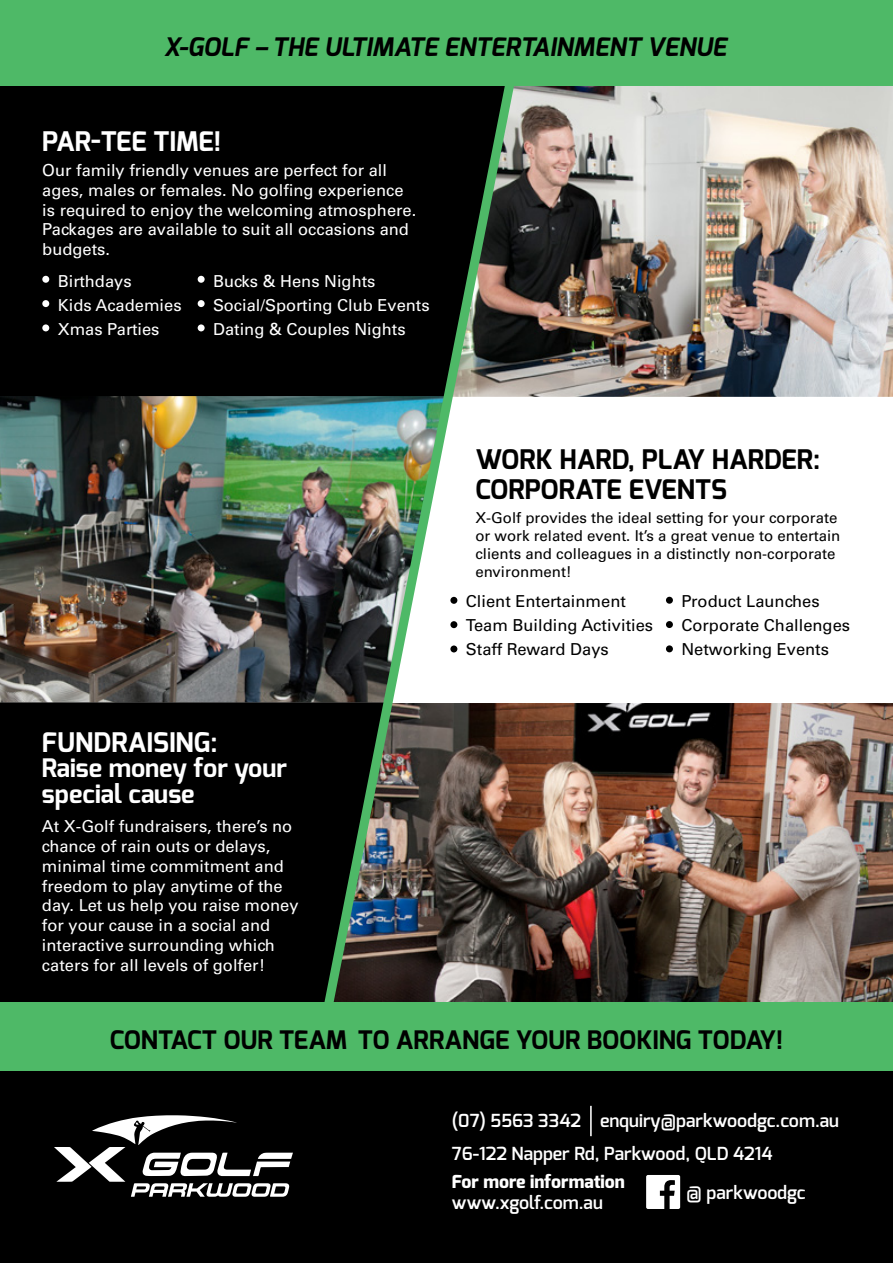
<style>
.page{position:relative;width:893px;height:1263px;background:#fff}
.page>*{position:absolute;margin:0;border:0;box-sizing:border-box;transform-origin:0 0}
.t1{font:700 27px "Exo";color:#000}
.t2{font:700 27px "Exo";color:#fff}
.t3{font:700 25.5px "Exo";color:#000}
.t4{font:italic 700 25.5px "Exo";color:#000}
.t5{font:700 25.5px/25.5px "Exo";color:#fff}
.t6{font:600 18px/32.8px "Exo";color:#fff}
.t7{font:800 18px "Exo";letter-spacing:-.01em;color:#fff}
.t8{font:16.5px/19.8px "Univers";color:#fff}
.t9{font:16.5px/24px "Univers";color:#000}
.t10{font:15px/18px "Univers";color:#000}
</style>
<div class="page">
<img style="left:523px;top:85px;width:370px;height:312px">
<img style="left:523px;top:703px;width:370px;height:299px">
<div style="left:0;top:1014px;width:893px;height:249px;background:#000"></div>
<div style="left:0;top:85px;width:317px;height:917px;background:#000"></div>
<img style="left:0;top:396px;width:317px;height:306px">
<div style="left:0;top:1002px;width:893px;height:68px;background:#4eb967"></div>
<div style="left:0;top:0;width:893px;height:85px;background:#4eb967"></div>
<svg style="left:54px;top:1115px;width:239px;height:82px"></svg>
<img style="left:317px;top:85px;width:206px;height:917px">
<hr style="left:590px;top:1106px;width:2px;height:30px;background:#fff">
<svg style="left:646px;top:1175px;width:34px;height:34px"></svg>
<div style="left:42px;top:276px;width:7px;height:7px;background:#fff;border-radius:50%"></div>
<div style="left:42px;top:300px;width:7px;height:7px;background:#fff;border-radius:50%"></div>
<div style="left:42px;top:324px;width:7px;height:7px;background:#fff;border-radius:50%"></div>
<div style="left:198px;top:276px;width:7px;height:7px;background:#fff;border-radius:50%"></div>
<div style="left:198px;top:300px;width:7px;height:7px;background:#fff;border-radius:50%"></div>
<div style="left:198px;top:324px;width:7px;height:7px;background:#fff;border-radius:50%"></div>
<div style="left:450px;top:597px;width:7px;height:7px;background:#000;border-radius:50%"></div>
<div style="left:450px;top:621px;width:7px;height:7px;background:#000;border-radius:50%"></div>
<div style="left:450px;top:645px;width:7px;height:7px;background:#000;border-radius:50%"></div>
<div style="left:666px;top:597px;width:7px;height:7px;background:#000;border-radius:50%"></div>
<div style="left:666px;top:621px;width:7px;height:7px;background:#000;border-radius:50%"></div>
<div style="left:666px;top:645px;width:7px;height:7px;background:#000;border-radius:50%"></div>
<h2 class="t4" style="left:164px;top:31px;width:41px">X-GOLF</h2>
<h2 class="t4" style="left:254px;top:31px;width:34px">– THE</h2>
<h2 class="t4" style="left:324px;top:31px;width:13px">ULTI</h2>
<h2 class="t4" style="left:372px;top:31px;width:38px">MATE</h2>
<h2 class="t4" style="left:444px;top:31px;width:16px">ENTERTAIN</h2>
<h2 class="t4" style="left:573px;top:31px;width:39px">MENT</h2>
<h2 class="t4" style="left:647px;top:31px;width:34px">VENUE</h2>
<h1 class="t2" style="left:42px;top:124px;width:75px">PAR-TEE</h1>
<h1 class="t2" style="left:154px;top:124px;width:69px">TIME!</h1>
<p class="t8" style="left:42px;top:160px;width:376px">Our family friendly venues are perfect for all ages, males or females. No golfing experience is required to enjoy the welcoming atmosphere.<br>Packages are available to suit all occasions and budgets.</p>
<p class="t8" style="left:58px;top:269px;width:125px;line-height:24px">Birthdays<br>Kids Academies<br>Xmas Parties</p>
<p class="t8" style="left:213px;top:269px;width:218px;line-height:24px">Bucks &amp; Hens Nights<br>Social/Sporting Club Events<br>Dating &amp; Couples Nights</p>
<h1 class="t2" style="left:42px;top:725px;width:177px">FUNDRAISING:</h1>
<h2 class="t5" style="left:42px;top:755px;width:247px">RAISE MONEY FOR YOUR<br>SPECIAL CAUSE</h2>
<p class="t8" style="left:42px;top:816px;width:258px">At X-Golf fundraisers, there’s no chance of rain outs or delays, minimal time commitment and freedom to play anytime of the day. Let us help you raise money for your cause in a social and interactive surrounding which caters for all levels of golfer!</p>
<h1 class="t1" style="left:475px;top:442px;width:44px">WORK</h1>
<h1 class="t1" style="left:559px;top:442px;width:36px">HARD</h1>
<h1 class="t1" style="left:628px;top:442px;width:47px">, PLAY</h1>
<h1 class="t1" style="left:712px;top:442px;width:35px">HARDER</h1>
<h1 class="t1" style="left:813px;top:442px;width:9px">:</h1>
<h1 class="t1" style="left:475px;top:472px;width:33px">CORPORATE</h1>
<h1 class="t1" style="left:629px;top:472px;width:50px">EVENTS</h1>
<p class="t10" style="left:475px;top:509px;width:366px">X-Golf provides the ideal setting for your corporate or work related event. It’s a great venue to entertain clients and colleagues in a distinctly non-corporate environment!</p>
<p class="t9" style="left:466px;top:589px;width:189px">Client Entertainment<br>Team Building Activities<br>Staff Reward Days</p>
<p class="t9" style="left:681px;top:589px;width:170px">Product Launches<br>Corporate Challenges<br>Networking Events</p>
<h2 class="t3" style="left:110px;top:1023px;width:675px">CONTACT OUR TEAM TO ARRANGE YOUR BOOKING TODAY!</h2>
<p class="t6" style="left:452px;top:1104px;width:389px">(07) 5563 3342 enquiry@parkwoodgc.com.au<br>76-122 Napper Rd, Parkwood, QLD 4214</p>
<p class="t7" style="left:452px;top:1170px;width:175px">For more information</p>
<p class="t6" style="left:452px;top:1186px;width:153px">www.xgolf.com.au</p>
<p class="t6" style="left:686px;top:1176px;width:121px">@ parkwoodgc</p>
</div>
